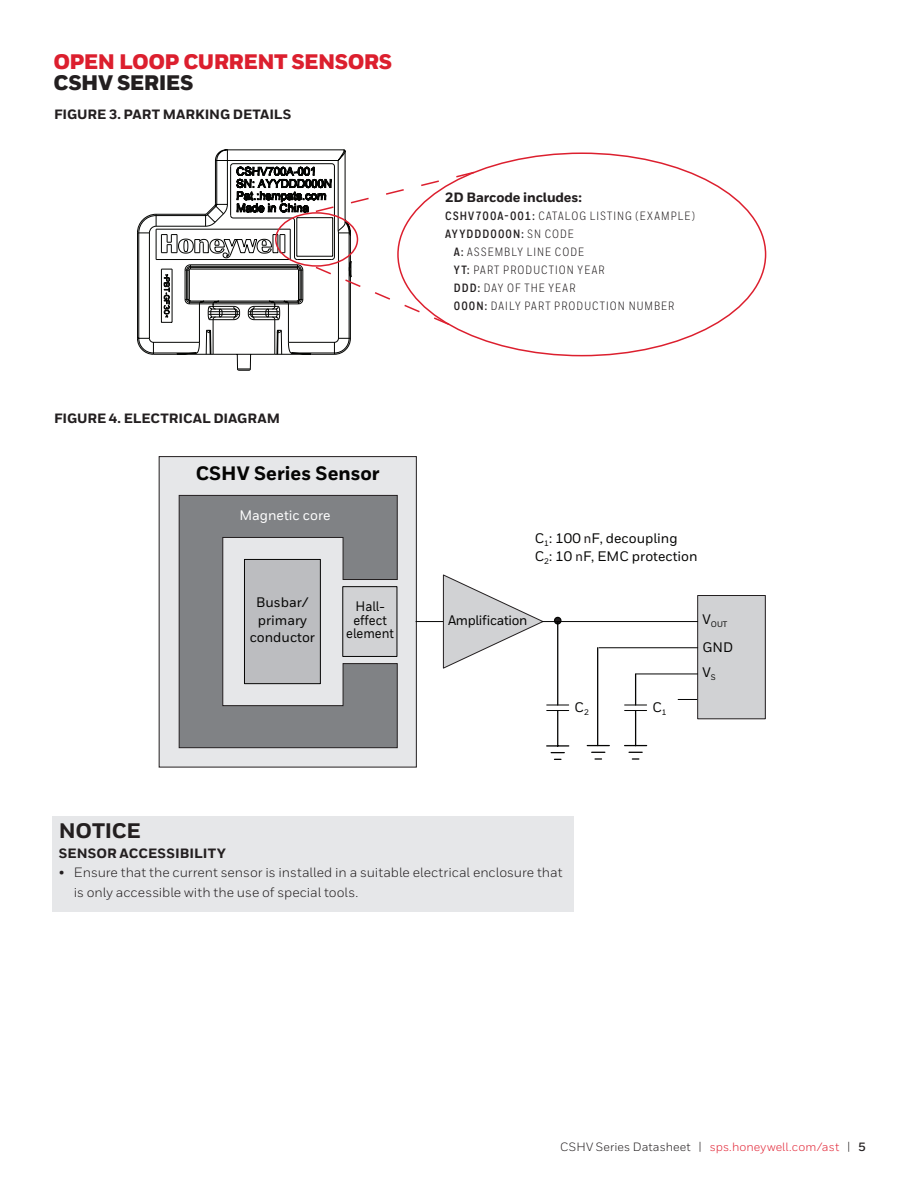
<style>
.page{position:relative;width:918px;height:1188px;background:#fff}
.page>*{position:absolute;margin:0;border:0;box-sizing:border-box;transform-origin:0 0}
.t1{font:900 21px "Honeywell Sans";letter-spacing:-.025em;color:#dc1f2e}
.t2{font:900 21px "Honeywell Sans";letter-spacing:-.025em;color:#231f20}
.Features_copy{font:800 21px "Honeywell Sans";letter-spacing:-.015em;color:#231f20}
.t3{font:800 19.35px "Honeywell Sans";color:#050504}
.t4{font:500 13.8px/17.2px "Honeywell Sans";color:#050504;text-align:center}
.t5{font:500 13.8px/13.8px "Honeywell Sans";color:#050504;text-align:center;scale:.9 1}
.t6{font:500 13.8px "Honeywell Sans";letter-spacing:-.025em;color:#050504;scale:.95 1}
.t7{font:500 13.8px "Honeywell Sans";color:#fff}
.Features_copy-2{font:13.5px/19.5px "Honeywell Sans";color:#231f20}
.Features_copy-3{font:800 13.5px "Honeywell Sans";color:#231f20}
.t8{font:12px "Honeywell Cond";letter-spacing:.09em;color:#231f20}
.t9{font:12px "Honeywell Sans";letter-spacing:.005em;color:#231f20}
.t10{font:700 12px "Honeywell Cond";letter-spacing:.09em;color:#231f20}
.t11{font:500 8.1px "Honeywell Sans";color:#050504}
.s1{font-weight:700}
.s2{font-weight:400}
.s3{font-family:"Myriad Pro";font-weight:400;color:#231f20}
.s4{color:#e22536}
</style>
<div class="page">
<div style="left:159px;top:457px;width:257px;height:310px;background:#e6e7e9"></div>
<hr style="left:416px;top:621px;width:65px;height:1px;background:#050504">
<div style="left:698px;top:596px;width:67px;height:123px;background:#d1d2d4"></div>
<div style="left:697px;top:595px;width:69px;height:124px;border:1px solid #231f20"></div>
<svg style="left:178px;top:544px;width:220px;height:205px"></svg>
<div style="left:244px;top:559px;width:77px;height:125px;background:#bcbdc0;border:1px solid #050504"></div>
<div style="left:342px;top:586px;width:55px;height:71px;background:#d1d2d4;border:1px solid #050504"></div>
<svg style="left:587px;top:745px;width:22px;height:1px"></svg>
<svg style="left:592px;top:752px;width:13px;height:8px"></svg>
<hr style="left:635px;top:711px;width:1px;height:35px;background:#050504">
<svg style="left:625px;top:745px;width:22px;height:1px"></svg>
<svg style="left:629px;top:752px;width:13px;height:8px"></svg>
<hr style="left:542px;top:621px;width:156px;height:1px;background:#050504">
<hr style="left:597px;top:648px;width:1px;height:98px;background:#050504">
<hr style="left:635px;top:674px;width:1px;height:31px;background:#050504">
<hr style="left:599px;top:647px;width:99px;height:1px;background:#050504">
<hr style="left:636px;top:674px;width:62px;height:1px;background:#050504">
<svg style="left:442px;top:574px;width:128px;height:186px"></svg>
<svg style="left:625px;top:705px;width:22px;height:6px"></svg>
<svg style="left:678px;top:699px;width:19px;height:1px"></svg>
<svg style="left:137px;top:149px;width:339px;height:395px"></svg>
<div style="left:275px;top:212px;width:83px;height:55px;border:2px solid #dc1f2e;border-radius:50%"></div>
<div style="left:52px;top:816px;width:521px;height:96px;background:#e6e7e9"></div>
<h1 class="t1" style="left:54px;top:48px;width:340px">OPEN LOOP CURRENT SENSORS</h1>
<h1 class="t2" style="left:54px;top:69px;width:141px">CSHV SERIES</h1>
<p class="Features_copy-3" style="left:54px;top:106px;width:239px">FIGURE 3. PART MARKING DETAILS</p>
<p class="Features_copy-3" style="left:54px;top:410px;width:228px">FIGURE 4. ELECTRICAL DIAGRAM</p>
<p class="t3" style="left:196px;top:462px;width:186px">CSHV Series Sensor</p>
<p class="t7" style="left:239px;top:507px;width:93px">Magnetic core</p>
<p class="t4" style="left:250px;top:594px;width:67px">Busbar/ primary conductor</p>
<p class="t5" style="left:346px;top:599px;width:55px">Hall&shy;effect element</p>
<p class="Features_copy-3" style="left:445px;top:189px;width:138px">2D Barcode includes:</p>
<p class="t8" style="left:445px;top:209px;width:251px"><span class="s1">CSHV700A-001:</span> CATALOG LISTING (EXAMPLE)</p>
<p class="t10" style="left:445px;top:227px;width:130px">AYYDDD000N: <span class="s2">SN CODE</span></p>
<p class="t8" style="left:454px;top:245px;width:132px"><span class="s1">A:</span> ASSEMBLY LINE CODE</p>
<p class="t8" style="left:454px;top:263px;width:152px"><span class="s1">YT:</span> PART PRODUCTION YEAR</p>
<p class="t8" style="left:454px;top:281px;width:123px"><span class="s1">DDD:</span> DAY OF THE YEAR</p>
<p class="t8" style="left:454px;top:299px;width:222px"><span class="s1">000N:</span> DAILY PART PRODUCTION NUMBER</p>
<p class="t4" style="left:535px;top:530px;width:144px">C<sub>1</sub>: 100 <span class="s3">n</span>F, decoupling</p>
<p class="t4" style="left:535px;top:548px;width:164px">C<sub>2</sub>: 10 <span class="s3">n</span>F, EMC protection</p>
<p class="t6" style="left:448px;top:611px;width:85px">Amplification</p>
<p class="t4" style="left:575px;top:699px;width:16px">C<sub>2</sub></p>
<p class="t4" style="left:653px;top:699px;width:16px">C<sub>1</sub></p>
<p class="t11" style="left:703px;top:619px;width:26px"><sup>V</sup>OUT</p>
<p class="t4" style="left:703px;top:635px;width:32px;line-height:25.2px;text-align:left">GND<br>V<sub>S</sub></p>
<p class="Features_copy" style="left:59px;top:818px;width:84px">NOTICE</p>
<p class="Features_copy-3" style="left:59px;top:845px;width:169px">SENSOR ACCESSIBILITY</p>
<p class="Features_copy-2" style="left:74px;top:863px;width:490px;text-indent:-15px">• Ensure that the current sensor is installed in a suitable electrical enclosure that is only accessible with the use of special tools.</p>
<p class="t9" style="left:560px;top:1139px;width:307px">CSHV Series Datasheet | <span class="s4">sps.honeywell.com/ast</span> | <span class="s1">5</span></p>
</div>
